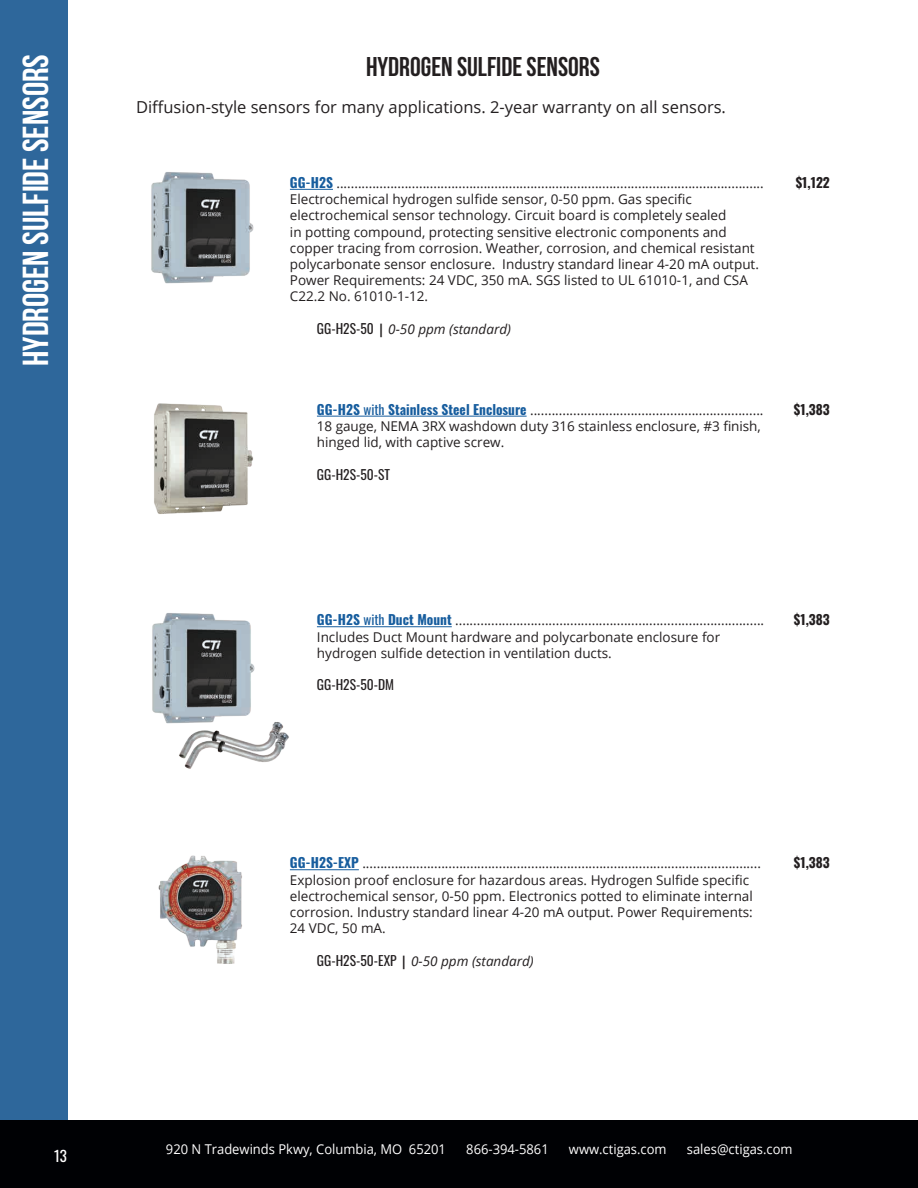
<style>
.page{position:relative;width:918px;height:1188px;background:#fff}
.page>*{position:absolute;margin:0;border:0;box-sizing:border-box;transform-origin:0 0}
.Text_Arial{font:700 36px "Bebas Neue";color:#fff}
.t1{font:700 27px "Bebas Neue";color:#231f20}
.t2{font:16.5px "Open Sans";color:#231f20}
.t3{font:15px "Oswald";color:#fff}
.Text_Arial-2{font:13.5px/16.2px "Open Sans";color:#231f20}
.t4{font:13.5px "Open Sans";color:#fff;scale:.96 1}
.Text_Arial-3{font:italic 13.5px "Open Sans";color:#231f20}
.Text_Arial-4{font:13.5px "Oswald";color:#231f20}
.t5{font:700 13.5px "Oswald";color:#231f20}
.s1{font-family:"Oswald";font-weight:700;color:#175d9e}
.s2{font-family:"Oswald";font-style:normal}
.s3{font-weight:700;font-style:normal}
.s4{font-family:"Oswald";color:#175d9e}
</style>
<div class="page">
<div style="left:0;top:0;width:68px;height:1188px;background:#2e679b"></div>
<div style="left:0;top:1120px;width:918px;height:68px;background:#000104"></div>
<hr style="left:290px;top:189px;width:43px;height:1px;background:#175d9e">
<hr style="left:317px;top:416px;width:210px;height:1px;background:#175d9e">
<hr style="left:317px;top:626px;width:135px;height:1px;background:#175d9e">
<hr style="left:290px;top:869px;width:69px;height:1px;background:#175d9e">
<img style="left:151px;top:172px;width:103px;height:111px">
<img style="left:154px;top:403px;width:99px;height:111px">
<img style="left:179px;top:722px;width:110px;height:47px">
<img style="left:152px;top:613px;width:106px;height:111px">
<img style="left:158px;top:855px;width:84px;height:109px">
<p class="Text_Arial" style="left:16px;top:366px;width:313px;rotate:-90deg">HYDROGEN SULFIDE SENSORS</p>
<p class="t1" style="left:366px;top:51px;width:235px">HYDROGEN SULFIDE SENSORS</p>
<p class="t2" style="left:136px;top:96px;width:591px">Diffusion-style sensors for many applications. 2-year warranty on all sensors.</p>
<p class="Text_Arial-2" style="left:290px;top:175px;width:475px"><span class="s1">GG-H2S</span> .......................................................................................................................</p>
<p class="Text_Arial-2" style="left:290px;top:191px;width:471px">Electrochemical hydrogen sulfide sensor, 0-50 ppm. Gas specific electrochemical sensor technology. Circuit board is completely sealed<br>in potting compound, protecting sensitive electronic components and copper tracing from corrosion. Weather, corrosion, and chemical resistant polycarbonate sensor enclosure. Industry standard linear 4-20 mA output.<br>Power Requirements: 24 VDC, 350 mA. SGS listed to UL 61010-1, and CSA C22.2 No. 61010-1-12.</p>
<p class="Text_Arial-3" style="left:317px;top:320px;width:196px"><span class="s2">GG-H2S-50</span> <span class="s3">|</span> 0-50 ppm (standard)</p>
<p class="Text_Arial-2" style="left:317px;top:401px;width:448px"><span class="s1">GG-H2S</span> <span class="s4">with</span> <span class="s1">Stainless Steel Enclosure</span> .................................................................</p>
<p class="Text_Arial-2" style="left:317px;top:418px;width:445px">18 gauge, NEMA 3RX washdown duty 316 stainless enclosure, #3 finish, hinged lid, with captive screw.</p>
<p class="Text_Arial-4" style="left:317px;top:462px;width:75px">GG-H2S-50-ST</p>
<p class="t5" style="left:796px;top:175px;width:36px">$1,122</p>
<p class="t5" style="left:794px;top:402px;width:37px">$1,383</p>
<p class="Text_Arial-2" style="left:317px;top:612px;width:449px"><span class="s1">GG-H2S</span> <span class="s4">with</span> <span class="s1">Duct Mount</span> ......................................................................................</p>
<p class="Text_Arial-2" style="left:317px;top:628px;width:405px">Includes Duct Mount hardware and polycarbonate enclosure for hydrogen sulfide detection in ventilation ducts.</p>
<p class="Text_Arial-4" style="left:317px;top:673px;width:79px">GG-H2S-50-DM</p>
<p class="t5" style="left:794px;top:613px;width:37px">$1,383</p>
<p class="Text_Arial-2" style="left:290px;top:855px;width:473px"><span class="s1">GG-H2S-EXP</span> ...............................................................................................................</p>
<p class="Text_Arial-2" style="left:290px;top:871px;width:464px">Explosion proof enclosure for hazardous areas. Hydrogen Sulfide specific electrochemical sensor, 0-50 ppm. Electronics potted to eliminate internal corrosion. Industry standard linear 4-20 mA output. Power Requirements:<br>24 VDC, 50 mA.</p>
<p class="Text_Arial-3" style="left:317px;top:951px;width:218px"><span class="s2">GG-H2S-50-EXP</span> <span class="s3">|</span> 0-50 ppm (standard)</p>
<p class="t5" style="left:794px;top:856px;width:37px">$1,383</p>
<p class="t3" style="left:54px;top:1142px;width:15px">13</p>
<p class="t4" style="left:166px;top:1140px;width:293px">920 N Tradewinds Pkwy, Columbia, MO 65201</p>
<p class="t4" style="left:466px;top:1140px;width:87px">866-394-5861</p>
<p class="t4" style="left:569px;top:1140px;width:103px">www.ctigas.com</p>
<p class="t4" style="left:687px;top:1140px;width:112px">sales@ctigas.com</p>
</div>
